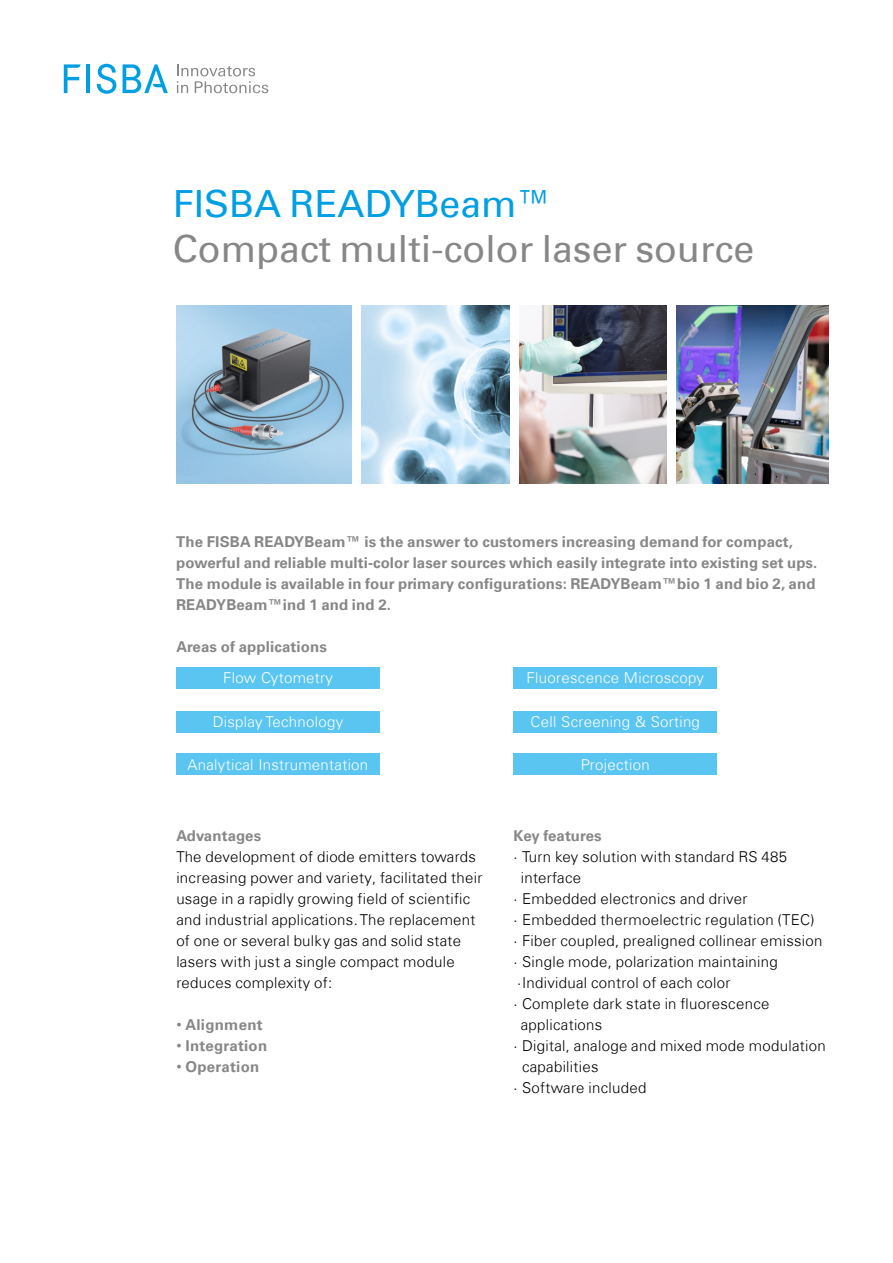
<style>
.page{position:relative;width:893px;height:1263px;background:#fff}
.page>*{position:absolute;margin:0;border:0;box-sizing:border-box;transform-origin:0 0}
.Titel_Grau{font:37.5px "Univers Com 55 Roman";color:#878787}
.Titel_Blau{font:37.5px "Univers Com 55 Roman";color:#009fe3}
.Lauftext_Aufzählung{font:300 15px/21px "Univers Com 45";letter-spacing:.02em;color:#000}
.Lauftext_Titel{font:700 15px/21px "Univers Com 65";letter-spacing:.01em;color:#878787}
.t1{font:300 15px "Univers Com 45";letter-spacing:.02em;color:#fff}
.Lauftext_Aufzählung-2{font:700 15px "Univers Com 65";letter-spacing:.01em;color:#878787}
.s1{font-family:"Arial";font-weight:400}
</style>
<div class="page">
<img style="left:361px;top:305px;width:468px;height:179px">
<img style="left:176px;top:305px;width:176px;height:179px">
<svg style="left:484px;top:305px;width:8px;height:179px"></svg>
<div style="left:510px;top:303px;width:9px;height:183px;background:#fff"></div>
<div style="left:667px;top:303px;width:9px;height:183px;background:#fff"></div>
<div style="left:176px;top:667px;width:204px;height:21px;background:#5bc5f2"></div>
<div style="left:513px;top:667px;width:204px;height:21px;background:#5bc5f2"></div>
<div style="left:513px;top:711px;width:204px;height:21px;background:#5bc5f2"></div>
<div style="left:513px;top:754px;width:204px;height:21px;background:#5bc5f2"></div>
<div style="left:176px;top:711px;width:204px;height:21px;background:#5bc5f2"></div>
<div style="left:176px;top:754px;width:204px;height:21px;background:#5bc5f2"></div>
<svg style="left:177px;top:64px;width:91px;height:29px"></svg>
<hr style="left:86px;top:64px;width:4px;height:29px;background:#009fe3">
<svg style="left:64px;top:64px;width:17px;height:29px"></svg>
<svg style="left:97px;top:64px;width:19px;height:30px"></svg>
<svg style="left:123px;top:64px;width:45px;height:29px"></svg>
<p class="Titel_Blau" style="left:173px;top:181px;width:383px">FISBA READYBeam™</p>
<p class="Titel_Grau" style="left:173px;top:226px;width:583px">Compact multi-color laser source</p>
<p class="Lauftext_Titel" style="left:176px;top:531px;width:643px">The FISBA READYBeam™ is the answer to customers increasing demand for compact, powerful and reliable multi-color laser sources which easily integrate into existing set ups.<br>The module is available in four primary configurations: READYBeam™bio 1 and bio 2, and READYBeam™ind 1 and ind 2.</p>
<p class="Lauftext_Aufzählung-2" style="left:176px;top:638px;width:152px">Areas of applications</p>
<p class="t1" style="left:223px;top:669px;width:111px">Flow Cytometry</p>
<p class="t1" style="left:527px;top:669px;width:179px">Fluorescence Microscopy</p>
<p class="t1" style="left:530px;top:713px;width:171px">Cell Screening &amp; Sorting</p>
<p class="t1" style="left:581px;top:755px;width:71px">Projection</p>
<p class="t1" style="left:213px;top:713px;width:132px">Display Technology</p>
<p class="t1" style="left:188px;top:755px;width:182px">Analytical Instrumentation</p>
<p class="Lauftext_Aufzählung-2" style="left:176px;top:827px;width:86px">Advantages</p>
<p class="Lauftext_Aufzählung" style="left:176px;top:846px;width:307px">The development of diode emitters towards increasing power and variety, facilitated their</p>
<p class="Lauftext_Aufzählung" style="left:176px;top:888px;width:301px">usage in a rapidly growing field of scientific and industrial applications. The replacement of one or several bulky gas and solid state lasers with just a single compact module reduces complexity of:</p>
<p class="Lauftext_Aufzählung-2" style="left:176px;top:1016px;width:88px"><span class="s1">•</span> Alignment</p>
<p class="Lauftext_Aufzählung-2" style="left:176px;top:1037px;width:92px"><span class="s1">•</span> Integration</p>
<p class="Lauftext_Aufzählung-2" style="left:176px;top:1058px;width:84px"><span class="s1">•</span> Operation</p>
<p class="Lauftext_Aufzählung-2" style="left:513px;top:827px;width:90px">Key features</p>
<p class="Lauftext_Aufzählung" style="left:513px;top:846px;width:275px">· Turn key solution with standard RS 485</p>
<p class="Lauftext_Aufzählung" style="left:521px;top:867px;width:62px">interface</p>
<p class="Lauftext_Aufzählung" style="left:513px;top:888px;width:235px">· Embedded electronics and driver</p>
<p class="Lauftext_Aufzählung" style="left:513px;top:909px;width:303px">· Embedded thermoelectric regulation (TEC)</p>
<p class="Lauftext_Aufzählung" style="left:513px;top:930px;width:311px">· Fiber coupled, prealigned collinear emission</p>
<p class="Lauftext_Aufzählung" style="left:513px;top:951px;width:266px">· Single mode, polarization maintaining</p>
<p class="Lauftext_Aufzählung" style="left:517px;top:972px;width:215px">·Individual control of each color</p>
<p class="Lauftext_Aufzählung" style="left:513px;top:993px;width:257px">· Complete dark state in fluorescence</p>
<p class="Lauftext_Aufzählung" style="left:521px;top:1014px;width:83px">applications</p>
<p class="Lauftext_Aufzählung" style="left:522px;top:1035px;width:305px;text-indent:-9px">· Digital, analoge and mixed mode modulation capabilities</p>
<p class="Lauftext_Aufzählung" style="left:513px;top:1077px;width:135px">· Software included</p>
</div>
